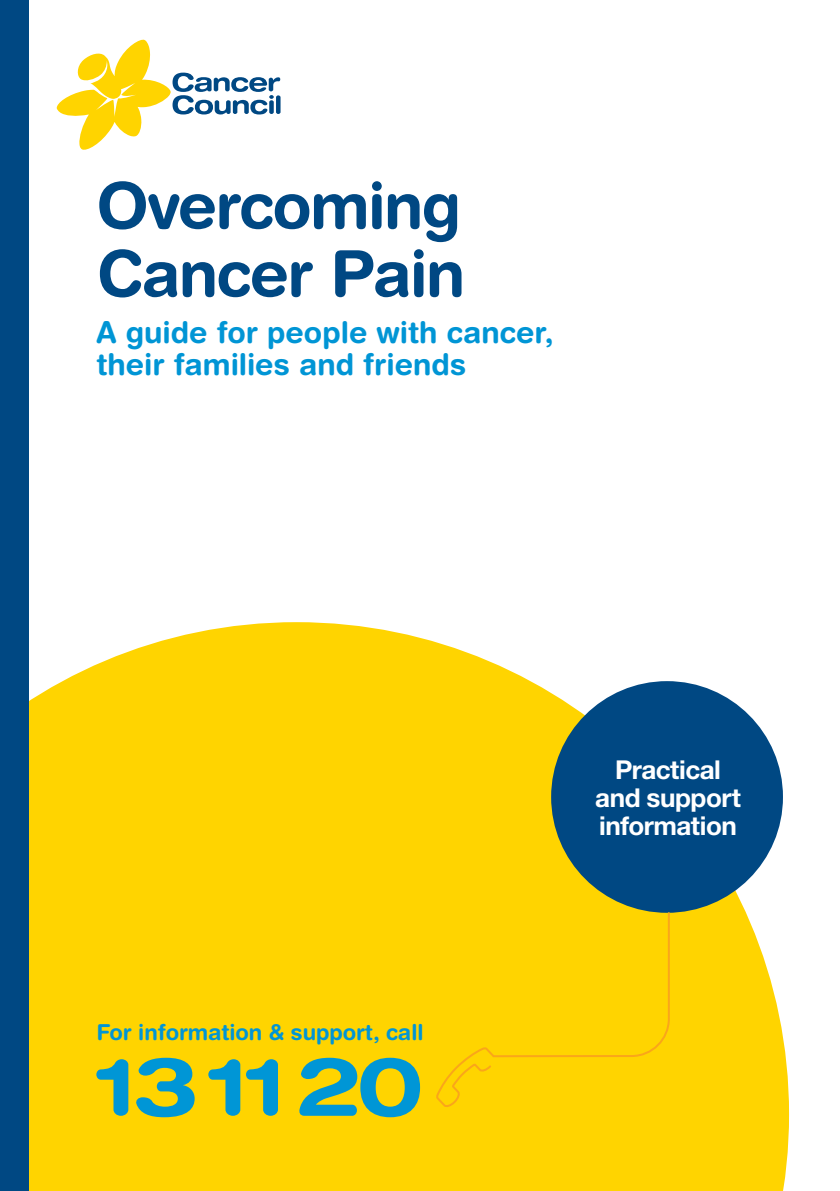
<style>
.page{position:relative;width:840px;height:1191px;background:#fff}
.page>*{position:absolute;margin:0;border:0;box-sizing:border-box;transform-origin:0 0}
.t1{font:700 64px/68px "Helvetica Rounded LT Std";letter-spacing:-.025em;color:#004883}
.t2{font:700 30px/32px "Helvetica Rounded LT Std";color:#0095d5}
.t3{font:700 26px/28px "Helvetica Neue LT Std";letter-spacing:-.02em;color:#fff;text-align:center}
.t4{font:700 22px "Helvetica Rounded LT Std";letter-spacing:-.005em;color:#0095d5}
</style>
<div class="page">
<svg style="left:29px;top:622px;width:759px;height:569px;background:#fed81c"></svg>
<div style="left:551px;top:681px;width:231px;height:231px;background:#004883;border-radius:50%"></div>
<svg style="left:56px;top:39px;width:224px;height:111px"></svg>
<div style="left:0;top:0;width:29px;height:1191px;background:#004883"></div>
<div style="left:434px;top:911px;width:236px;height:197px;background:#ffd400"></div>
<svg style="left:208px;top:1059px;width:32px;height:56px;background:#76b272"></svg>
<svg style="left:246px;top:1059px;width:32px;height:56px;background:#74b274"></svg>
<svg style="left:96px;top:1059px;width:32px;height:56px;background:#76b272"></svg>
<svg style="left:135px;top:1057px;width:59px;height:60px;background:#74b273"></svg>
<svg style="left:299px;top:1057px;width:121px;height:60px;background:#72b175"></svg>
<h1 class="t1" style="left:96px;top:170px;width:370px">Overcoming<br>Cancer Pain</h1>
<p class="t2" style="left:96px;top:316px;width:458px">A guide for people with cancer, their families and friends</p>
<p class="t4" style="left:96px;top:1019px;width:328px">For information &amp; support, call</p>
<p class="t3" style="left:595px;top:755px;width:147px">Practical and support information</p>
</div>
